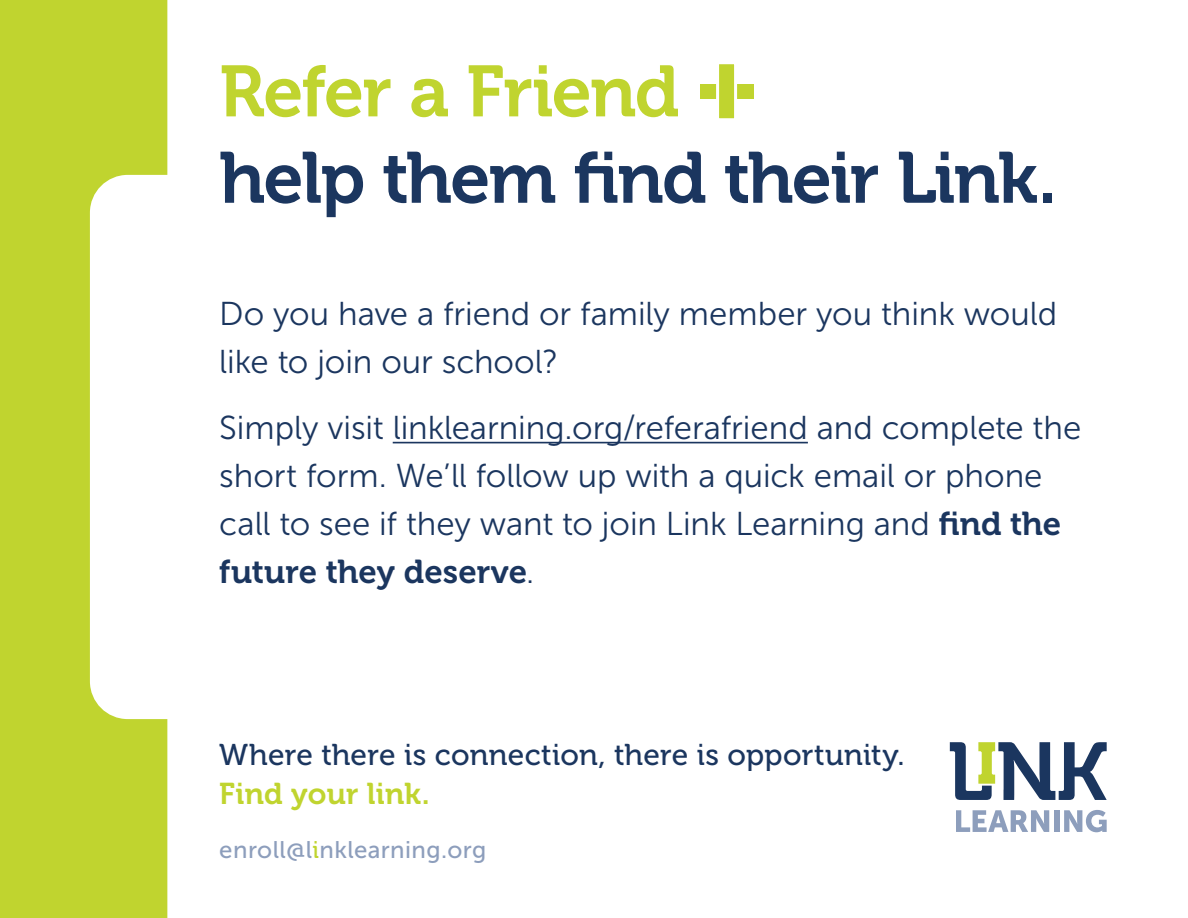
<style>
.page{position:relative;width:1188px;height:918px;background:#fff}
.page>*{position:absolute;margin:0;border:0;box-sizing:border-box;transform-origin:0 0}
.Body{font:72px "Museo 700";letter-spacing:-.025em;color:#1b365f}
.Body-2{font:72px "Museo 700";letter-spacing:-.025em;color:#c0d42f}
.Body-3{font:33px/48px "Museo Sans 300";color:#1b365f}
.t1{font:30px/39px "Museo 500";letter-spacing:.01em;color:#1b365f}
.Body-4{font:24px "Museo Sans 500";letter-spacing:.02em;color:#8d9ebc}
.s1{font-family:"Museo 700"}
.s2{font-family:"Museo 700";color:#c0d42f}
.s3{font-family:"Museo 500";color:#c0d42f}
</style>
<div class="page">
<svg style="left:0;top:0;width:167px;height:918px;fill:#c0d42f"></svg>
<svg style="left:950px;top:742px;width:157px;height:58px"></svg>
<svg style="left:956px;top:810px;width:93px;height:22px"></svg>
<div style="left:1054px;top:810px;width:5px;height:22px;background:#8d9ebc"></div>
<svg style="left:1064px;top:810px;width:43px;height:22px"></svg>
<hr style="left:393px;top:442px;width:415px;height:1px;background:#1b365f">
<div style="left:700px;top:84px;width:54px;height:15px;background:#c0d42f"></div>
<svg style="left:716px;top:64px;width:22px;height:55px"></svg>
<p class="Body-2" style="left:219px;top:51px;width:462px">Refer a Friend</p>
<p class="Body" style="left:219px;top:138px;width:839px">help them find their Link.</p>
<p class="Body-3" style="left:219px;top:290px;width:839px">Do you have a friend or family member you think would like to join our school?</p>
<p class="Body-3" style="left:219px;top:404px;width:864px">Simply visit linklearning.org/referafriend and complete the short form. We’ll follow up with a quick email or phone call to see if they want to join Link Learning and <span class="s1">find the future they deserve</span>.</p>
<p class="t1" style="left:219px;top:735px;width:687px">Where there is connection, there is opportunity.<br><span class="s2">Find your link.</span></p>
<p class="Body-4" style="left:219px;top:836px;width:269px">enroll@l<span class="s3">i</span>nklearning.org</p>
</div>
